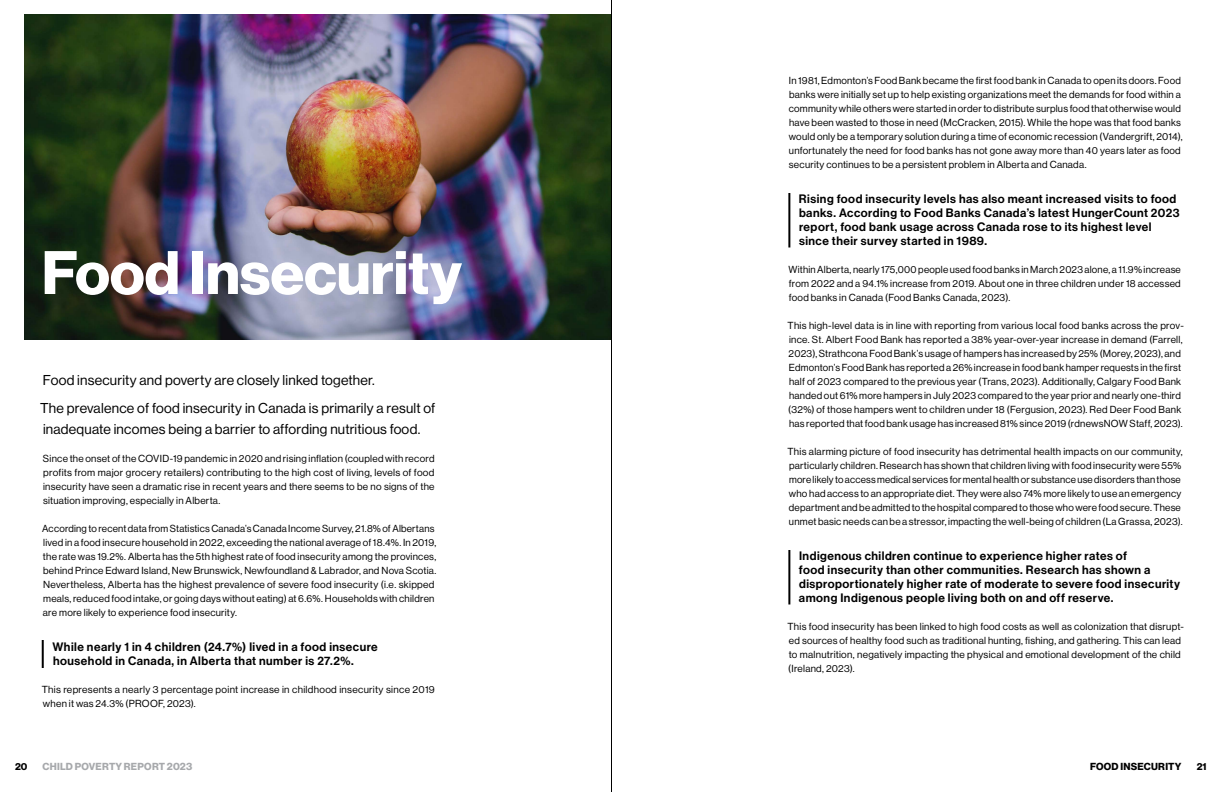
<style>
.page{position:relative;width:1224px;height:792px;background:#fff}
.page>*{position:absolute;margin:0;border:0;box-sizing:border-box;transform-origin:0 0}
.t1{font:60px "N Haas Grotesk DS Pro 75 Bd";color:#fff}
.t2{font:14px/28px "N Haas Grotesk DS Pro 55 Rg";letter-spacing:.015em;color:#000}
.t3{font:12px/14px "N Haas Grotesk DS Pro 65 Md";letter-spacing:.04em;color:#000}
.t4{font:10px/14px "N Haas Grotesk DS Pro 55 Rg";letter-spacing:.025em;color:#000}
.t5{font:10px "N Haas Grotesk DS Pro 75 Bd";letter-spacing:.02em;color:#a7a9ac}
.t6{font:10px "N Haas Grotesk DS Pro 75 Bd";letter-spacing:.025em;color:#000}
</style>
<div class="page">
<img style="left:24px;top:14px;width:587px;height:326px">
<hr style="left:788px;top:193px;width:2px;height:55px;background:#000">
<hr style="left:788px;top:550px;width:2px;height:54px;background:#000">
<hr style="left:42px;top:640px;width:2px;height:28px;background:#000">
<hr style="left:611px;top:0;width:1px;height:792px;background:#000">
<h1 class="t1" style="left:42px;top:238px;width:422px">Food Insecurity</h1>
<h2 class="t2" style="left:40px;top:366px;width:397px">Food insecurity and poverty are closely linked together.<br>The prevalence of food insecurity in Canada is primarily a result of</h2>
<h2 class="t2" style="left:43px;top:415px;width:379px">inadequate incomes being a barrier to affording nutritious food.</h2>
<p class="t4" style="left:43px;top:452px;width:393px;text-align:justify">Since the onset of the COVID-19 pandemic in 2020 and rising inflation (coupled with record profits from major grocery retailers) contributing to the high cost of living, levels of food insecurity have seen a dramatic rise in recent years and there seems to be no signs of the situation improving, especially in Alberta.</p>
<p class="t4" style="left:42px;top:522px;width:396px">According to recent data from Statistics Canada’s Canada Income Survey, 21.8% of Albertans lived in a food insecure household in 2022, exceeding the national average of 18.4%. In 2019, the rate was 19.2%. Alberta has the 5th highest rate of food insecurity among the provinces, behind Prince Edward Island, New Brunswick, Newfoundland &amp; Labrador, and Nova Scotia.<br>Nevertheless, Alberta has the highest prevalence of severe food insecurity (i.e. skipped meals, reduced food intake, or going days without eating) at 6.6%. Households with children are more likely to experience food insecurity.</p>
<p class="t3" style="left:53px;top:640px;width:327px">While nearly 1 in 4 children (24.7%) lived in a food insecure household in Canada, in Alberta that number is 27.2%.</p>
<p class="t4" style="left:42px;top:683px;width:395px">This represents a nearly 3 percentage point increase in childhood insecurity since 2019 when it was 24.3% (PROOF, 2023).</p>
<p class="t4" style="left:789px;top:74px;width:395px">In 1981, Edmonton’s Food Bank became the first food bank in Canada to open its doors. Food banks were initially set up to help existing organizations meet the demands for food within a community while others were started in order to distribute surplus food that otherwise would have been wasted to those in need (McCracken, 2015). While the hope was that food banks would only be a temporary solution during a time of economic recession (Vandergrift, 2014), unfortunately the need for food banks has not gone away more than 40 years later as food security continues to be a persistent problem in Alberta and Canada.</p>
<p class="t3" style="left:799px;top:192px;width:382px">Rising food insecurity levels has also meant increased visits to food banks. According to Food Banks Canada’s latest HungerCount 2023 report, food bank usage across Canada rose to its highest level since their survey started in 1989.</p>
<p class="t4" style="left:789px;top:263px;width:394px;text-align:justify">Within Alberta, nearly 175,000 people used food banks in March 2023 alone, a 11.9% increase from 2022 and a 94.1% increase from 2019. About one in three children under 18 accessed food banks in Canada (Food Banks Canada, 2023).</p>
<p class="t4" style="left:788px;top:319px;width:398px">This high-level data is in line with reporting from various local food banks across the prov&shy;ince. St. Albert Food Bank has reported a 38% year-over-year increase in demand (Farrell, 2023), Strathcona Food Bank’s usage of hampers has increased by 25% (Morey, 2023), and Edmonton’s Food Bank has reported a 26% increase in food bank hamper requests in the first half of 2023 compared to the previous year (Trans, 2023). Additionally, Calgary Food Bank handed out 61% more hampers in July 2023 compared to the year prior and nearly one-third (32%) of those hampers went to children under 18 (Fergusion, 2023). Red Deer Food Bank has reported that food bank usage has increased 81% since 2019 (rdnewsNOW Staff, 2023).</p>
<p class="t4" style="left:788px;top:445px;width:397px">This alarming picture of food insecurity has detrimental health impacts on our community, particularly children. Research has shown that children living with food insecurity were 55% more likely to access medical services for mental health or substance use disorders than those who had access to an appropriate diet. They were also 74% more likely to use an emergency department and be admitted to the hospital compared to those who were food secure. These unmet basic needs can be a stressor, impacting the well-being of children (La Grassa, 2023).</p>
<p class="t3" style="left:799px;top:549px;width:383px">Indigenous children continue to experience higher rates of<br>food insecurity than other communities. Research has shown a disproportionately higher rate of moderate to severe food insecurity among Indigenous people living both on and off reserve.</p>
<p class="t4" style="left:788px;top:620px;width:398px">This food insecurity has been linked to high food costs as well as colonization that disrupt&shy;ed sources of healthy food such as traditional hunting, fishing, and gathering. This can lead to malnutrition, negatively impacting the physical and emotional development of the child (Ireland, 2023).</p>
<p class="t6" style="left:15px;top:761px;width:14px">20</p>
<p class="t5" style="left:43px;top:761px;width:151px">CHILD POVERTY REPORT 2023</p>
<p class="t6" style="left:1197px;top:761px;width:11px">21</p>
<p class="t6" style="left:1090px;top:761px;width:93px">FOOD INSECURITY</p>
</div>
